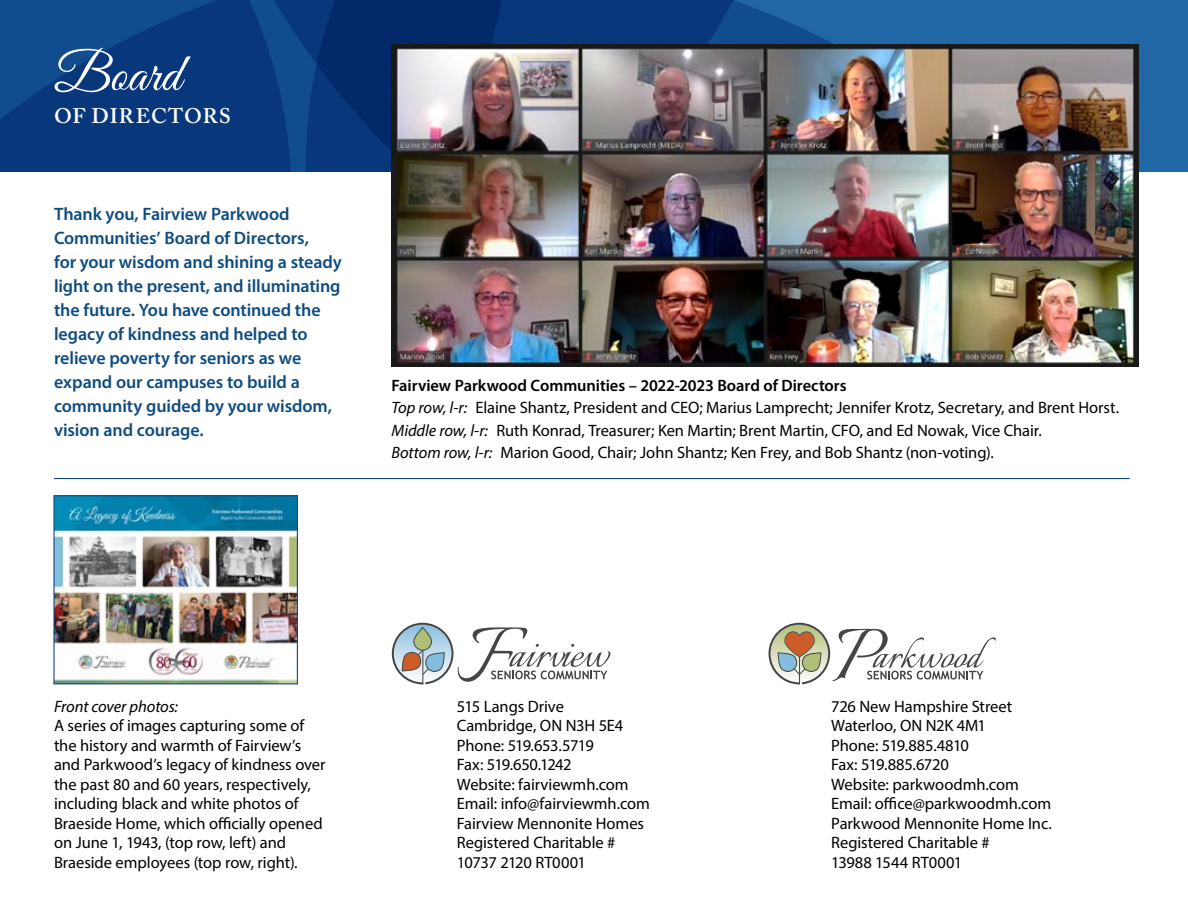
<style>
.page{position:relative;width:1188px;height:918px;background:#fff}
.page>*{position:absolute;margin:0;border:0;box-sizing:border-box;transform-origin:0 0}
.t1{font:54px "Great Vibes";color:#fff}
.t2{font:600 21px "Adobe Caslon Pro";letter-spacing:.045em;color:#fff}
.t3{font:600 18px/24px "Myriad Pro";letter-spacing:-.005em;color:#0f4c81}
.t4{font:16.5px/19.5px "Myriad Pro";letter-spacing:-.005em;color:#000}
.t5{font:italic 16.5px "Myriad Pro";letter-spacing:-.01em;color:#000}
.s1{font-weight:600}
.s2{font-style:italic}
</style>
<div class="page">
<svg style="left:0;top:0;width:291px;height:171px;background:#0a3d80"></svg>
<svg style="left:306px;top:0;width:882px;height:171px;background:#124989"></svg>
<img style="left:392px;top:44px;width:746px;height:322px">
<svg style="left:392px;top:623px;width:219px;height:61px"></svg>
<svg style="left:769px;top:623px;width:227px;height:61px"></svg>
<hr style="left:54px;top:478px;width:1076px;height:1px;background:#0f4c81">
<img style="left:55px;top:497px;width:241px;height:185px">
<div style="left:53px;top:495px;width:245px;height:189px;border:1px solid #0f4c81"></div>
<h1 class="t1" style="left:54px;top:44px;width:129px">Board</h1>
<p class="t2" style="left:54px;top:104px;width:178px">OF DIRECTORS</p>
<p class="t3" style="left:54px;top:202px;width:289px">Thank you, Fairview Parkwood<br>Communities’ Board of Directors,<br>for your wisdom and shining a steady light on the present, and illuminating the future. You have continued the legacy of kindness and helped to relieve poverty for seniors as we expand our campuses to build a community guided by your wisdom, vision and courage.</p>
<p class="t4" style="left:392px;top:374px;width:729px;line-height:22.5px"><span class="s1">Fairview Parkwood Communities – 2022-2023 Board of Directors<br></span><span class="s2">Top row, l-r:</span> Elaine Shantz, President and CEO; Marius Lamprecht; Jennifer Krotz, Secretary, and Brent Horst.<br><span class="s2">Middle row, l-r:</span> Ruth Konrad, Treasurer; Ken Martin; Brent Martin, CFO, and Ed Nowak, Vice Chair.<br><span class="s2">Bottom row, l-r:</span> Marion Good, Chair; John Shantz; Ken Frey, and Bob Shantz (non-voting).</p>
<p class="t5" style="left:54px;top:696px;width:126px">Front cover photos:</p>
<p class="t4" style="left:54px;top:716px;width:273px">A series of images capturing some of the history and warmth of Fairview’s and Parkwood’s legacy of kindness over the past 80 and 60 years, respectively, including black and white photos of Braeside Home, which officially opened on June 1, 1943, (top row, left) and Braeside employees (top row, right).</p>
<p class="t4" style="left:457px;top:696px;width:195px">515 Langs Drive<br>Cambridge, ON N3H 5E4<br>Phone: 519.653.5719<br>Fax: 519.650.1242<br>Website: fairviewmh.com<br>Email: info@fairviewmh.com<br>Fairview Mennonite Homes<br>Registered Charitable #<br>10737 2120 RT0001</p>
<p class="t4" style="left:831px;top:696px;width:222px">726 New Hampshire Street<br>Waterloo, ON N2K 4M1<br>Phone: 519.885.4810<br>Fax: 519.885.6720<br>Website: parkwoodmh.com<br>Email: office@parkwoodmh.com<br>Parkwood Mennonite Home Inc.<br>Registered Charitable #<br>13988 1544 RT0001</p>
</div>
